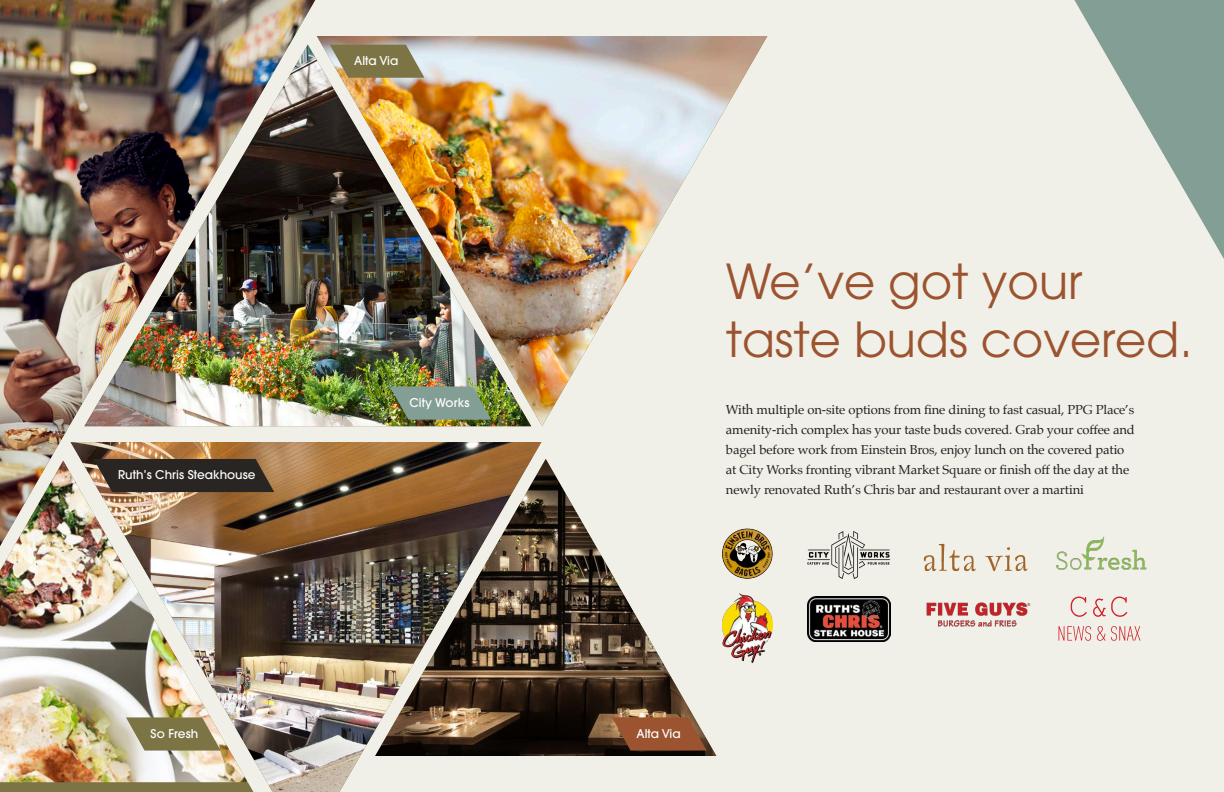
<style>
.page{position:relative;width:1224px;height:792px;background:#f0f0e8}
.page>*{position:absolute;margin:0;border:0;box-sizing:border-box;transform-origin:0 0}
.t1{font:48px/57.6px "ITC Avant Garde Pro";color:#9c532f}
.t2{font:13px/20px "Palatino";letter-spacing:-.01em;color:#231f20}
.t3{font:500 12px "ITC Avant Garde Pro";color:#fff}
</style>
<div class="page">
<svg style="left:1074px;top:0;width:150px;height:259px"></svg>
<img style="left:317px;top:36px;width:450px;height:390px">
<img style="left:253px;top:442px;width:288px;height:350px">
<img style="left:0;top:0;width:315px;height:546px">
<img style="left:84px;top:45px;width:447px;height:381px">
<svg style="left:0;top:492px;width:253px;height:300px;background:#80744f"></svg>
<img style="left:0;top:461px;width:248px;height:321px">
<img style="left:375px;top:459px;width:341px;height:297px">
<img style="left:807px;top:531px;width:83px;height:48px">
<img style="left:807px;top:597px;width:83px;height:44px">
<img style="left:722px;top:528px;width:51px;height:51px">
<img style="left:1056px;top:536px;width:91px;height:34px">
<img style="left:923px;top:544px;width:105px;height:27px">
<img style="left:722px;top:594px;width:50px;height:69px">
<img style="left:926px;top:602px;width:105px;height:25px">
<img style="left:390px;top:386px;width:101px;height:34px">
<svg style="left:612px;top:717px;width:95px;height:34px;background:#955837"></svg>
<svg style="left:126px;top:717px;width:95px;height:34px;background:#938b62"></svg>
<svg style="left:94px;top:459px;width:180px;height:33px;background:#372f29"></svg>
<svg style="left:330px;top:45px;width:94px;height:33px;background:#8e8860"></svg>
<svg style="left:1059px;top:626px;width:81px;height:15px"></svg>
<svg style="left:1071px;top:597px;width:56px;height:20px"></svg>
<p class="t3" style="left:354px;top:53px;width:46px">Alta Via</p>
<p class="t3" style="left:118px;top:467px;width:139px">Ruth’s Chris Steakhouse</p>
<p class="t3" style="left:410px;top:395px;width:61px">City Works</p>
<p class="t1" style="left:726px;top:252px;width:468px">We’ve got your taste buds covered.</p>
<p class="t2" style="left:726px;top:399px;width:410px">With multiple on-site options from fine dining to fast casual, PPG Place’s amenity-rich complex has your taste buds covered. Grab your coffee and bagel before work from Einstein Bros, enjoy lunch on the covered patio at City Works fronting vibrant Market Square or finish off the day at the newly renovated Ruth’s Chris bar and restaurant over a martini</p>
<p class="t3" style="left:150px;top:726px;width:49px">So Fresh</p>
<p class="t3" style="left:636px;top:726px;width:46px">Alta Via</p>
</div>
